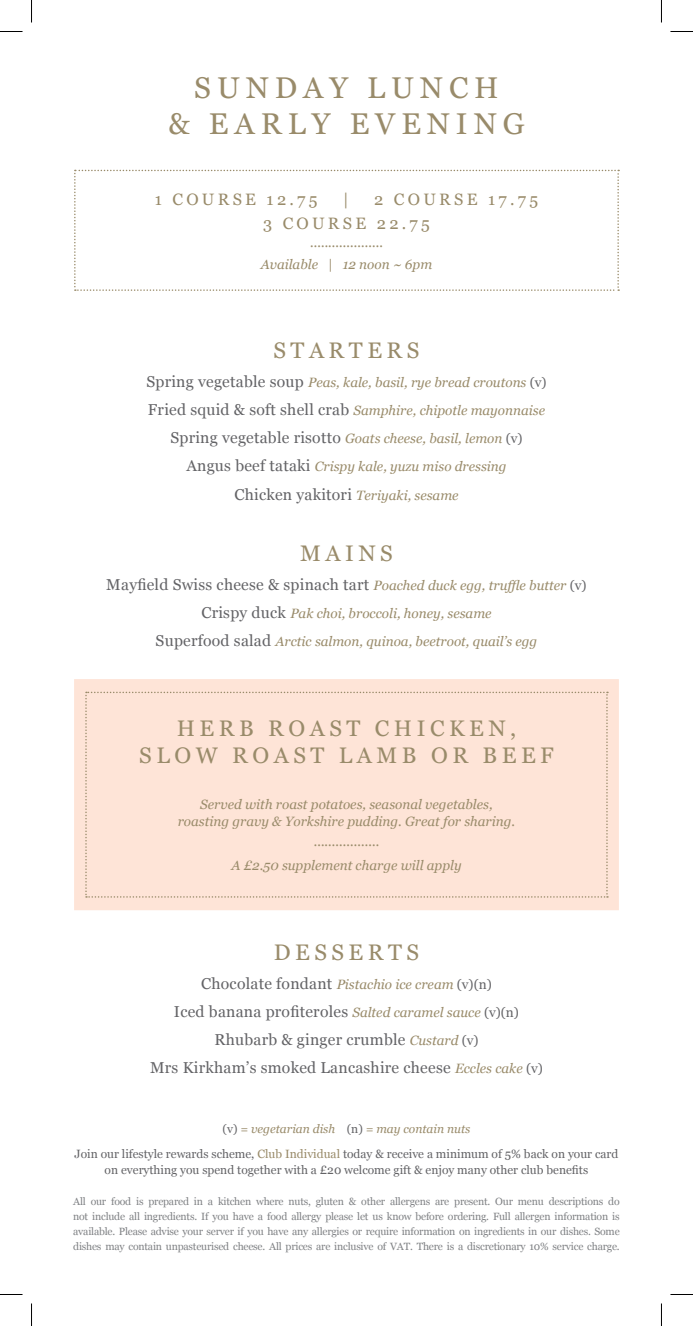
<style>
.page{position:relative;width:693px;height:1326px;background:#fff}
.page>*{position:absolute;margin:0;border:0;box-sizing:border-box;transform-origin:0 0}
.HEADINGS{font:30px/36px "Georgia";letter-spacing:.2em;color:#998b6a;text-align:center}
.HEADINGS-2{font:22.5px/27px "Georgia";letter-spacing:.2em;color:#998b6a;text-align:center}
.HEADINGS-3{font:16.5px/24px "Georgia";letter-spacing:.2em;color:#998b6a}
.Dishes{font:15.75px "Georgia";letter-spacing:.015em;color:#636366}
.Dishes-2{font:italic 13.5px "Georgia";color:#998b6a}
.Dish_Descriptors{font:italic 13.5px/16.5px "Georgia";color:#998b6a;text-align:center}
.HEADINGS-4{font:italic 13.5px "Georgia";color:#998b6a}
.Dishes-3{font:12px/16.5px "Georgia";color:#636366;text-align:center}
.Dish_Descriptors-2{font:italic 12px "Georgia";color:#998b6a}
.Dishes-4{font:10.5px/15px "Georgia";letter-spacing:-.02em;color:#808285;text-align:justify}
.s1{font-style:normal;font-size:15.75px;color:#636366}
.s2{font-style:normal;color:#636366}
.s3{font-style:italic;font-size:13.5px;color:#998b6a}
.s4{font-size:13.5px}
.s5{color:#998b6a}
</style>
<div class="page">
<svg style="left:74px;top:170px;width:545px;height:121px"></svg>
<div style="left:74px;top:679px;width:545px;height:231px;background:#fee4d7"></div>
<div style="left:85px;top:692px;width:522px;height:206px;background:#fee4d7"></div>
<svg style="left:0;top:31px;width:22px;height:1px"></svg>
<svg style="left:670px;top:31px;width:22px;height:1px"></svg>
<svg style="left:0;top:1294px;width:22px;height:1px"></svg>
<svg style="left:670px;top:1294px;width:22px;height:1px"></svg>
<svg style="left:31px;top:0;width:1px;height:23px"></svg>
<svg style="left:31px;top:1303px;width:1px;height:23px"></svg>
<svg style="left:661px;top:0;width:1px;height:23px"></svg>
<svg style="left:661px;top:1303px;width:1px;height:23px"></svg>
<p class="HEADINGS" style="left:168px;top:69px;width:357px">SUNDAY LUNCH<br>&amp; EARLY EVENING</p>
<p class="HEADINGS-3" style="left:155px;top:186px;width:164px">1 COURSE 12.75</p>
<p class="HEADINGS-3" style="left:342px;top:186px;width:8px">|</p>
<p class="HEADINGS-3" style="left:263px;top:186px;width:276px;text-indent:111px">2 COURSE 17.75<br>3 COURSE 22.75</p>
<p class="HEADINGS-4" style="left:310px;top:232px;width:74px">....................</p>
<p class="Dish_Descriptors" style="left:260px;top:256px;width:173px">Available | 12 noon ~ 6pm</p>
<p class="HEADINGS-2" style="left:273px;top:336px;width:147px">STARTERS</p>
<p class="Dishes-2" style="left:146px;top:372px;width:401px"><span class="s1">Spring vegetable soup</span> Peas, kale, basil, rye bread croutons <span class="s2">(v)</span></p>
<p class="Dishes-2" style="left:148px;top:400px;width:398px"><span class="s1">Fried squid &amp; soft shell crab</span> Samphire, chipotle mayonnaise</p>
<p class="Dishes-2" style="left:170px;top:429px;width:353px"><span class="s1">Spring vegetable risotto</span> Goats cheese, basil, lemon <span class="s2">(v)</span></p>
<p class="Dishes-2" style="left:186px;top:457px;width:321px"><span class="s1">Angus beef tataki</span> Crispy kale, yuzu miso dressing</p>
<p class="Dishes" style="left:234px;top:483px;width:226px">Chicken yakitori <span class="s3">Teriyaki, sesame</span></p>
<p class="HEADINGS-2" style="left:300px;top:539px;width:94px">MAINS</p>
<p class="Dishes" style="left:106px;top:573px;width:481px">Mayfield Swiss cheese &amp; spinach tart <span class="s3">Poached duck egg, truffle butter</span> <span class="s4">(v)</span></p>
<p class="Dishes-2" style="left:201px;top:603px;width:291px"><span class="s1">Crispy duck</span> Pak choi, broccoli, honey, sesame</p>
<p class="Dishes-2" style="left:155px;top:632px;width:383px"><span class="s1">Superfood salad</span> Arctic salmon, quinoa, beetroot, quail’s egg</p>
<p class="HEADINGS-2" style="left:139px;top:714px;width:416px">HERB ROAST CHICKEN,<br>SLOW ROAST LAMB OR BEEF</p>
<p class="Dish_Descriptors" style="left:178px;top:796px;width:339px">Served with roast potatoes, seasonal vegetables, roasting gravy &amp; Yorkshire pudding. Great for sharing.</p>
<p class="Dish_Descriptors" style="left:313px;top:833px;width:67px">..................</p>
<p class="Dish_Descriptors" style="left:231px;top:857px;width:231px">A £2.50 supplement charge will apply</p>
<p class="HEADINGS-2" style="left:273px;top:938px;width:147px">DESSERTS</p>
<p class="Dishes-2" style="left:201px;top:974px;width:292px"><span class="s1">Chocolate fondant</span> Pistachio ice cream <span class="s2">(v)(n)</span></p>
<p class="Dishes" style="left:174px;top:1000px;width:346px">Iced banana profiteroles <span class="s3">Salted caramel sauce</span> <span class="s4">(v)(n)</span></p>
<p class="Dishes" style="left:214px;top:1028px;width:265px">Rhubarb &amp; ginger crumble <span class="s3">Custard</span> <span class="s4">(v)</span></p>
<p class="Dishes" style="left:150px;top:1056px;width:394px">Mrs Kirkham’s smoked Lancashire cheese <span class="s3">Eccles cake</span> <span class="s4">(v)</span></p>
<p class="Dish_Descriptors-2" style="left:222px;top:1120px;width:249px"><span class="s2">(v)</span> = vegetarian dish <span class="s2">(n)</span> = may contain nuts</p>
<p class="Dishes-3" style="left:74px;top:1145px;width:545px">Join our lifestyle rewards scheme, <span class="s5">Club Individual</span> today &amp; receive a minimum of 5% back on your card on everything you spend together with a £20 welcome gift &amp; enjoy many other club benefits</p>
<p class="Dishes-4" style="left:73px;top:1194px;width:548px">All our food is prepared in a kitchen where nuts, gluten &amp; other allergens are present. Our menu descriptions do not include all ingredients. If you have a food allergy please let us know before ordering. Full allergen information is available. Please advise your server if you have any allergies or require information on ingredients in our dishes. Some dishes may contain unpasteurised cheese. All prices are inclusive of VAT. There is a discretionary 10% service charge.</p>
</div>
